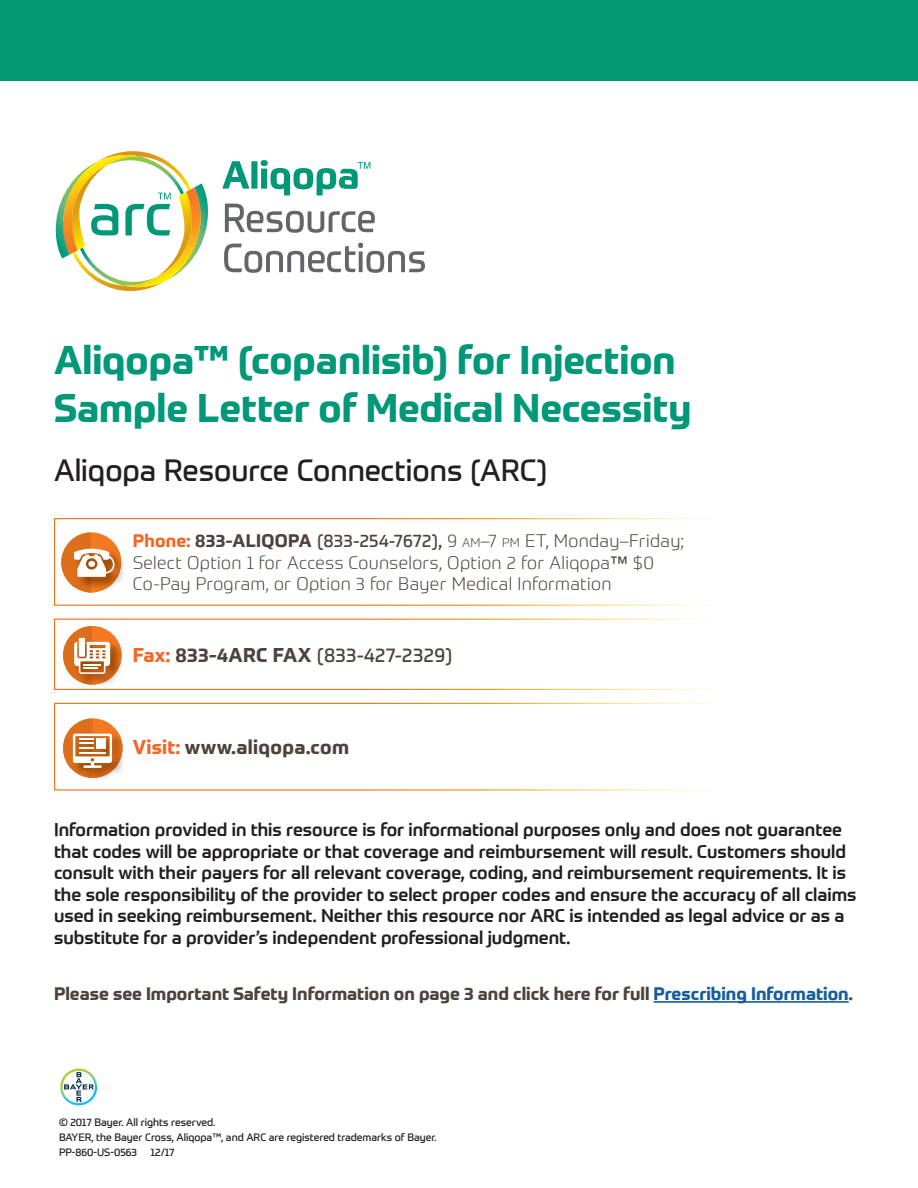
<style>
.page{position:relative;width:918px;height:1188px;background:#fff}
.page>*{position:absolute;margin:0;border:0;box-sizing:border-box;transform-origin:0 0}
.t1{font:700 39px/48px "Prometo";color:#009879}
.t2{font:30px "Prometo";color:#231f20}
.t3{font:19.5px "Prometo";letter-spacing:.02em;color:#4e433c}
.t4{font:700 19.5px "Prometo";letter-spacing:.02em;color:#4e433c}
.t5{font:500 18px/21.6px "Prometo";color:#231f20}
.t6{font:300 17.7px/21.3px "Prometo";letter-spacing:.02em;color:#4e433c}
.t7{font:700 17.7px "Prometo";color:#4e433c}
.t8{font:10.5px/15px "Prometo";color:#231f20}
.s1{font-weight:700;color:#f26728}
.s2{font-weight:700}
.s3{font-weight:400}
.s4{font-size:12.45px}
.s5{font-family:"Meta Pro";font-weight:400}
.s6{color:#f26728}
.s7{color:#175d9e}
</style>
<div class="page">
<div style="left:0;top:0;width:918px;height:81px;background:#009972"></div>
<svg style="left:225px;top:204px;width:150px;height:29px"></svg>
<svg style="left:224px;top:243px;width:201px;height:30px"></svg>
<svg style="left:55px;top:151px;width:153px;height:140px"></svg>
<svg style="left:222px;top:160px;width:148px;height:36px"></svg>
<img style="left:110px;top:635px;width:12px;height:48px">
<svg style="left:63px;top:626px;width:47px;height:59px"></svg>
<div style="left:54px;top:518px;width:675px;height:88px;border:1px solid #fff"></div>
<div style="left:54px;top:619px;width:675px;height:71px;border:1px solid #fff"></div>
<div style="left:54px;top:703px;width:675px;height:88px;border:1px solid #fff"></div>
<img style="left:92px;top:778px;width:13px;height:1px">
<img style="left:112px;top:731px;width:11px;height:43px">
<svg style="left:63px;top:718px;width:49px;height:60px"></svg>
<hr style="left:79px;top:752px;width:27px;height:2px;background:#fff">
<img style="left:121px;top:558px;width:2px;height:22px">
<img style="left:115px;top:546px;width:6px;height:39px">
<svg style="left:61px;top:532px;width:54px;height:60px"></svg>
<hr style="left:654px;top:1001px;width:195px;height:2px;background:#175d9e">
<svg style="left:60px;top:1069px;width:37px;height:36px"></svg>
<h1 class="t1" style="left:54px;top:336px;width:639px">Aliqopa™ (copanlisib) for Injection<br>Sample Letter of Medical Necessity</h1>
<h2 class="t2" style="left:54px;top:452px;width:495px">Aliqopa Resource Connections (ARC)</h2>
<p class="t6" style="left:133px;top:530px;width:552px"><span class="s1">Phone:</span> <span class="s2">833-ALIQOPA</span> <span class="s3">(833-254-7672),</span> 9 <span class="s4">AM</span>–7 <span class="s4">PM</span> ET, Monday–Friday;<br>Select Option 1 for Access Counselors, Option 2 for Aliqopa<span class="s5">™</span> $0<br>Co-Pay Program, or Option 3 for Bayer Medical Information</p>
<p class="t3" style="left:133px;top:643px;width:321px"><span class="s1">Fax:</span> <span class="s2">833-4ARC FAX</span> (833-427-2329)</p>
<p class="t4" style="left:133px;top:735px;width:218px"><span class="s6">Visit:</span> www.aliqopa.com</p>
<p class="t5" style="left:54px;top:819px;width:804px">Information provided in this resource is for informational purposes only and does not guarantee that codes will be appropriate or that coverage and reimbursement will result. Customers should consult with their payers for all relevant coverage, coding, and reimbursement requirements. It is the sole responsibility of the provider to select proper codes and ensure the accuracy of all claims used in seeking reimbursement. Neither this resource nor ARC is intended as legal advice or as a substitute for a provider’s independent professional judgment.</p>
<p class="t7" style="left:54px;top:983px;width:800px">Please see Important Safety Information on page 3 and click here for full <span class="s7">Prescribing Information</span>.</p>
<p class="t8" style="left:59px;top:1115px;width:379px">© 2017 Bayer. All rights reserved.<br>BAYER, the Bayer Cross, Aliqopa™, and ARC are registered trademarks of Bayer.<br>PP-860-US-0563 12/17</p>
</div>
